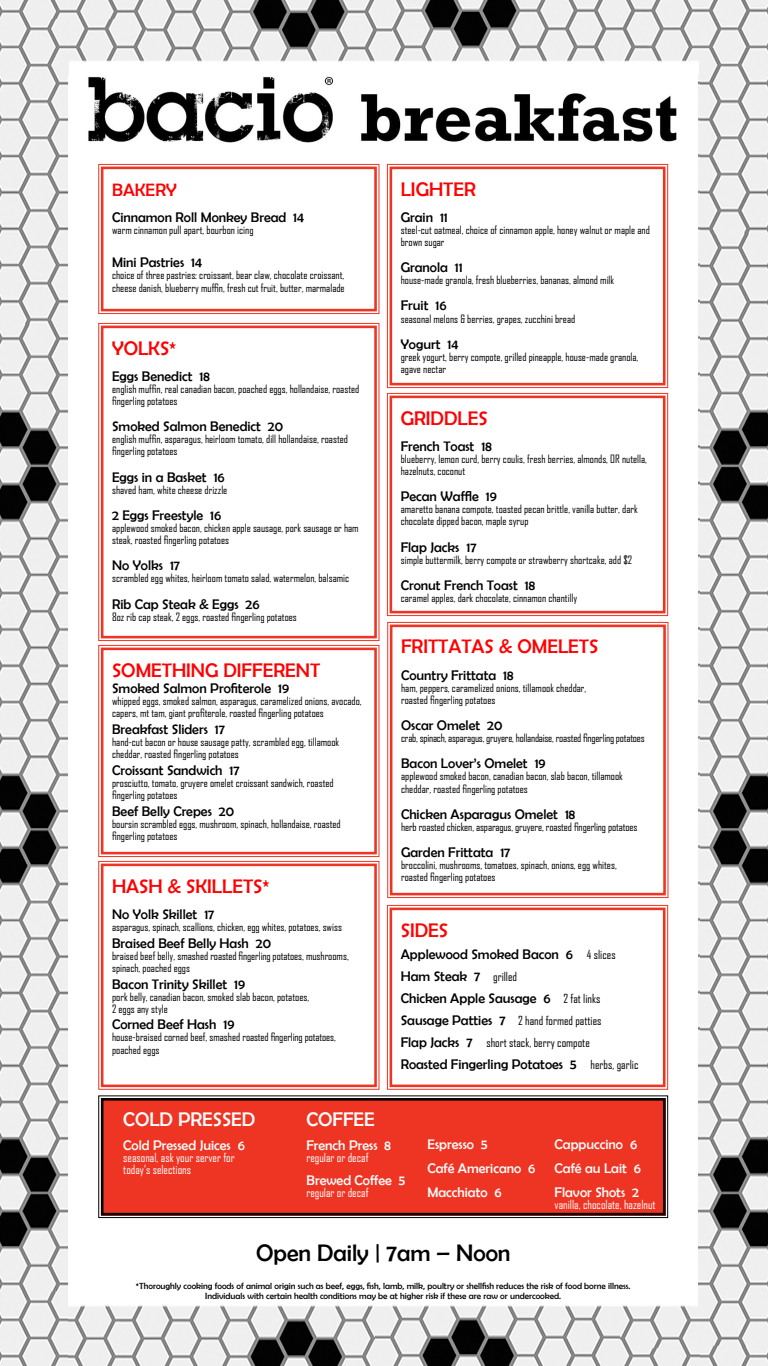
<style>
.page{position:relative;width:768px;height:1366px;background:#fff}
.page>*{position:absolute;margin:0;border:0;box-sizing:border-box;transform-origin:0 0}
.t1{font:24px "Berlin Sans FB";color:#000}
.t2{font:19.8px "Berlin Sans FB";color:#f00}
.t3{font:19.8px "Berlin Sans FB";color:#fff}
.t4{font:18px "Berlin Sans FB";color:#f00}
.t5{font:14px/22px "Berlin Sans FB";color:#000}
.t6{font:14px/23.8px "Berlin Sans FB";color:#fff}
.t7{font:12px/12px "Agency FB";color:#fff}
.t8{font:12px/22px "Agency FB";color:#000}
.t9{font:11px/12px "Agency FB";color:#000}
.t10{font:11px "Agency FB";letter-spacing:-.02em;color:#000}
.t11{font:9px/10.8px "Berlin Sans FB";color:#000;text-align:center}
.s1{font-family:"Agency FB";font-size:12px}
.s2{font-family:"Berlin Sans FB";font-size:14px}
</style>
<div class="page">
<img style="left:1px;top:0;width:766px;height:1366px">
<img style="left:68px;top:75px;width:631px;height:1291px">
<img style="left:77px;top:74px;width:612px;height:1135px">
<img style="left:78px;top:70px;width:611px;height:81px">
<svg style="left:98px;top:164px;width:282px;height:150px"></svg>
<div style="left:101px;top:167px;width:276px;height:144px;border:3px solid #ee3524"></div>
<svg style="left:98px;top:323px;width:282px;height:318px"></svg>
<div style="left:101px;top:326px;width:276px;height:312px;border:3px solid #ee3524"></div>
<svg style="left:98px;top:645px;width:282px;height:212px"></svg>
<div style="left:101px;top:648px;width:276px;height:206px;border:3px solid #ee3524"></div>
<svg style="left:98px;top:861px;width:282px;height:229px"></svg>
<div style="left:101px;top:864px;width:276px;height:223px;border:3px solid #ee3524"></div>
<svg style="left:387px;top:164px;width:282px;height:224px"></svg>
<div style="left:390px;top:167px;width:276px;height:218px;border:3px solid #ee3524"></div>
<svg style="left:387px;top:393px;width:282px;height:223px"></svg>
<div style="left:390px;top:396px;width:276px;height:217px;border:3px solid #ee3524"></div>
<svg style="left:387px;top:622px;width:282px;height:276px"></svg>
<div style="left:390px;top:625px;width:276px;height:270px;border:3px solid #ee3524"></div>
<svg style="left:387px;top:905px;width:282px;height:185px"></svg>
<div style="left:390px;top:908px;width:276px;height:179px;border:3px solid #ee3524"></div>
<div style="left:98px;top:1095px;width:571px;height:123px;background:#ee3524"></div>
<div style="left:101px;top:1098px;width:565px;height:117px;border:3px solid #000"></div>
<h3 class="t4" style="left:112px;top:179px;width:66px">BAKERY</h3>
<p class="t5" style="left:112px;top:206px;width:194px">Cinnamon Roll Monkey Bread 14</p>
<p class="t9" style="left:112px;top:224px;width:143px">warm cinnamon pull apart, bourbon icing</p>
<p class="t5" style="left:112px;top:252px;width:92px">Mini Pastries 14</p>
<p class="t9" style="left:112px;top:269px;width:234px">choice of three pastries: croissant, bear claw, chocolate croissant, cheese danish, blueberry muffin, fresh cut fruit, butter, marmalade</p>
<h2 class="t2" style="left:112px;top:337px;width:66px">YOLKS*</h2>
<p class="t5" style="left:112px;top:365px;width:99px">Eggs Benedict 18</p>
<p class="t9" style="left:112px;top:383px;width:249px">english muffin, real canadian bacon, poached eggs, hollandaise, roasted fingerling potatoes</p>
<p class="t5" style="left:112px;top:415px;width:173px">Smoked Salmon Benedict 20</p>
<p class="t9" style="left:112px;top:433px;width:238px">english muffin, asparagus, heirloom tomato, dill hollandaise, roasted fingerling potatoes</p>
<p class="t5" style="left:112px;top:466px;width:114px">Eggs in a Basket 16</p>
<p class="t9" style="left:112px;top:483px;width:117px">shaved ham, white cheese drizzle</p>
<p class="t5" style="left:112px;top:504px;width:111px">2 Eggs Freestyle 16</p>
<p class="t9" style="left:112px;top:522px;width:248px">applewood smoked bacon, chicken apple sausage, pork sausage or ham steak, roasted fingerling potatoes</p>
<p class="t5" style="left:112px;top:554px;width:70px">No Yolks 17</p>
<p class="t9" style="left:112px;top:572px;width:239px">scrambled egg whites, heirloom tomato salad, watermelon, balsamic</p>
<p class="t5" style="left:112px;top:593px;width:149px">Rib Cap Steak &amp; Eggs 26</p>
<p class="t9" style="left:112px;top:610px;width:186px">8oz rib cap steak, 2 eggs, roasted fingerling potatoes</p>
<h2 class="t2" style="left:112px;top:659px;width:210px">SOMETHING DIFFERENT</h2>
<p class="t5" style="left:112px;top:677px;width:179px">Smoked Salmon Profiterole 19</p>
<p class="t9" style="left:112px;top:695px;width:251px">whipped eggs, smoked salmon, asparagus, caramelized onions, avocado, capers, mt tam, giant profiterole, roasted fingerling potatoes</p>
<p class="t5" style="left:112px;top:718px;width:114px">Breakfast Sliders 17</p>
<p class="t9" style="left:112px;top:736px;width:229px">hand-cut bacon or house sausage patty, scrambled egg, tillamook cheddar, roasted fingerling potatoes</p>
<p class="t5" style="left:112px;top:759px;width:129px">Croissant Sandwich 17</p>
<p class="t9" style="left:112px;top:777px;width:223px">prosciutto, tomato, gruyere omelet croissant sandwich, roasted fingerling potatoes</p>
<p class="t5" style="left:112px;top:800px;width:123px">Beef Belly Crepes 20</p>
<p class="t9" style="left:112px;top:818px;width:230px">boursin scrambled eggs, mushroom, spinach, hollandaise, roasted fingerling potatoes</p>
<h2 class="t2" style="left:112px;top:875px;width:159px">HASH &amp; SKILLETS*</h2>
<p class="t5" style="left:112px;top:903px;width:104px">No Yolk Skillet 17</p>
<p class="t9" style="left:112px;top:921px;width:231px">asparagus, spinach, scallions, chicken, egg whites, potatoes, swiss</p>
<p class="t5" style="left:112px;top:932px;width:160px">Braised Beef Belly Hash 20</p>
<p class="t9" style="left:112px;top:949px;width:238px">braised beef belly, smashed roasted fingerling potatoes, mushrooms, spinach, poached eggs</p>
<p class="t5" style="left:112px;top:973px;width:135px">Bacon Trinity Skillet 19</p>
<p class="t9" style="left:112px;top:990px;width:199px">pork belly, canadian bacon, smoked slab bacon, potatoes,<br>2 eggs any style</p>
<p class="t5" style="left:112px;top:1014px;width:124px">Corned Beef Hash 19</p>
<p class="t9" style="left:112px;top:1031px;width:225px">house-braised corned beef, smashed roasted fingerling potatoes, poached eggs</p>
<h2 class="t2" style="left:401px;top:178px;width:77px">LIGHTER</h2>
<p class="t5" style="left:401px;top:206px;width:49px">Grain 11</p>
<p class="t9" style="left:401px;top:224px;width:251px">steel-cut oatmeal, choice of cinnamon apple, honey walnut or maple and brown sugar</p>
<p class="t5" style="left:401px;top:256px;width:64px">Granola 11</p>
<p class="t9" style="left:401px;top:274px;width:215px">house-made granola, fresh blueberries, bananas, almond milk</p>
<p class="t5" style="left:401px;top:295px;width:47px">Fruit 16</p>
<p class="t9" style="left:401px;top:312px;width:176px">seasonal melons &amp; berries, grapes, zucchini bread</p>
<p class="t5" style="left:401px;top:333px;width:59px">Yogurt 14</p>
<p class="t9" style="left:401px;top:351px;width:239px">greek yogurt, berry compote, grilled pineapple, house-made granola, agave nectar</p>
<h2 class="t2" style="left:401px;top:407px;width:88px">GRIDDLES</h2>
<p class="t5" style="left:401px;top:435px;width:93px">French Toast 18</p>
<p class="t9" style="left:401px;top:453px;width:248px">blueberry, lemon curd, berry coulis, fresh berries, almonds, OR nutella, hazelnuts, coconut</p>
<p class="t5" style="left:401px;top:485px;width:98px">Pecan Waffle 19</p>
<p class="t9" style="left:401px;top:503px;width:239px">amaretto banana compote, toasted pecan brittle, vanilla butter, dark chocolate dipped bacon, maple syrup</p>
<p class="t5" style="left:401px;top:536px;width:77px">Flap Jacks 17</p>
<p class="t9" style="left:401px;top:553px;width:233px">simple buttermilk, berry compote or strawberry shortcake, add $2</p>
<p class="t5" style="left:401px;top:574px;width:136px">Cronut French Toast 18</p>
<p class="t9" style="left:401px;top:592px;width:178px">caramel apples, dark chocolate, cinnamon chantilly</p>
<h2 class="t2" style="left:401px;top:636px;width:199px">FRITTATAS &amp; OMELETS</h2>
<p class="t5" style="left:401px;top:664px;width:114px">Country Frittata 18</p>
<p class="t9" style="left:401px;top:682px;width:187px">ham, peppers, caramelized onions, tillamook cheddar, roasted fingerling potatoes</p>
<p class="t5" style="left:401px;top:714px;width:103px">Oscar Omelet 20</p>
<p class="t10" style="left:401px;top:731px;width:245px">crab, spinach, asparagus, gruyere, hollandaise, roasted fingerling potatoes</p>
<p class="t5" style="left:401px;top:753px;width:146px">Bacon Lover’s Omelet 19</p>
<p class="t9" style="left:401px;top:770px;width:223px">applewood smoked bacon, canadian bacon, slab bacon, tillamook cheddar, roasted fingerling potatoes</p>
<p class="t5" style="left:401px;top:803px;width:176px">Chicken Asparagus Omelet 18</p>
<p class="t9" style="left:401px;top:821px;width:238px">herb roasted chicken, asparagus, gruyere, roasted fingerling potatoes</p>
<p class="t5" style="left:401px;top:841px;width:111px">Garden Frittata 17</p>
<p class="t9" style="left:401px;top:859px;width:217px">broccolini, mushrooms, tomatoes, spinach, onions, egg whites, roasted fingerling potatoes</p>
<h2 class="t2" style="left:401px;top:919px;width:49px">SIDES</h2>
<p class="t5" style="left:401px;top:943px;width:216px">Applewood Smoked Bacon 6 <span class="s1">4 slices<br></span>Ham Steak 7 <span class="s1">grilled<br></span>Chicken Apple Sausage 6 <span class="s1">2 fat links</span></p>
<p class="t8" style="left:401px;top:1009px;width:202px"><span class="s2">Sausage Patties 7</span> 2 hand formed patties<br><span class="s2">Flap Jacks 7</span> short stack, berry compote</p>
<p class="t5" style="left:401px;top:1053px;width:239px">Roasted Fingerling Potatoes 5 <span class="s1">herbs, garlic</span></p>
<h2 class="t3" style="left:123px;top:1108px;width:134px">COLD PRESSED</h2>
<p class="t6" style="left:123px;top:1133px;width:123px">Cold Pressed Juices 6</p>
<p class="t7" style="left:123px;top:1151px;width:113px">seasonal, ask your server for today’s selections</p>
<h2 class="t3" style="left:306px;top:1108px;width:70px">COFFEE</h2>
<p class="t6" style="left:306px;top:1133px;width:86px">French Press 8</p>
<p class="t7" style="left:306px;top:1151px;width:64px">regular or decaf</p>
<p class="t6" style="left:306px;top:1169px;width:101px">Brewed Coffee 5</p>
<p class="t7" style="left:306px;top:1187px;width:64px">regular or decaf</p>
<p class="t6" style="left:428px;top:1132px;width:109px">Espresso 5<br>Café Americano 6<br>Macchiato 6</p>
<p class="t6" style="left:555px;top:1132px;width:88px">Cappuccino 6<br>Café au Lait 6<br>Flavor Shots 2</p>
<p class="t7" style="left:555px;top:1198px;width:103px">vanilla, chocolate, hazelnut</p>
<h1 class="t1" style="left:256px;top:1239px;width:256px">Open Daily | 7am – Noon</h1>
<p class="t11" style="left:136px;top:1280px;width:496px">*Thoroughly cooking foods of animal origin such as beef, eggs, fish, lamb, milk, poultry or shellfish reduces the risk of food borne illness.<br>Individuals with certain health conditions may be at higher risk if these are raw or undercooked.</p>
</div>
